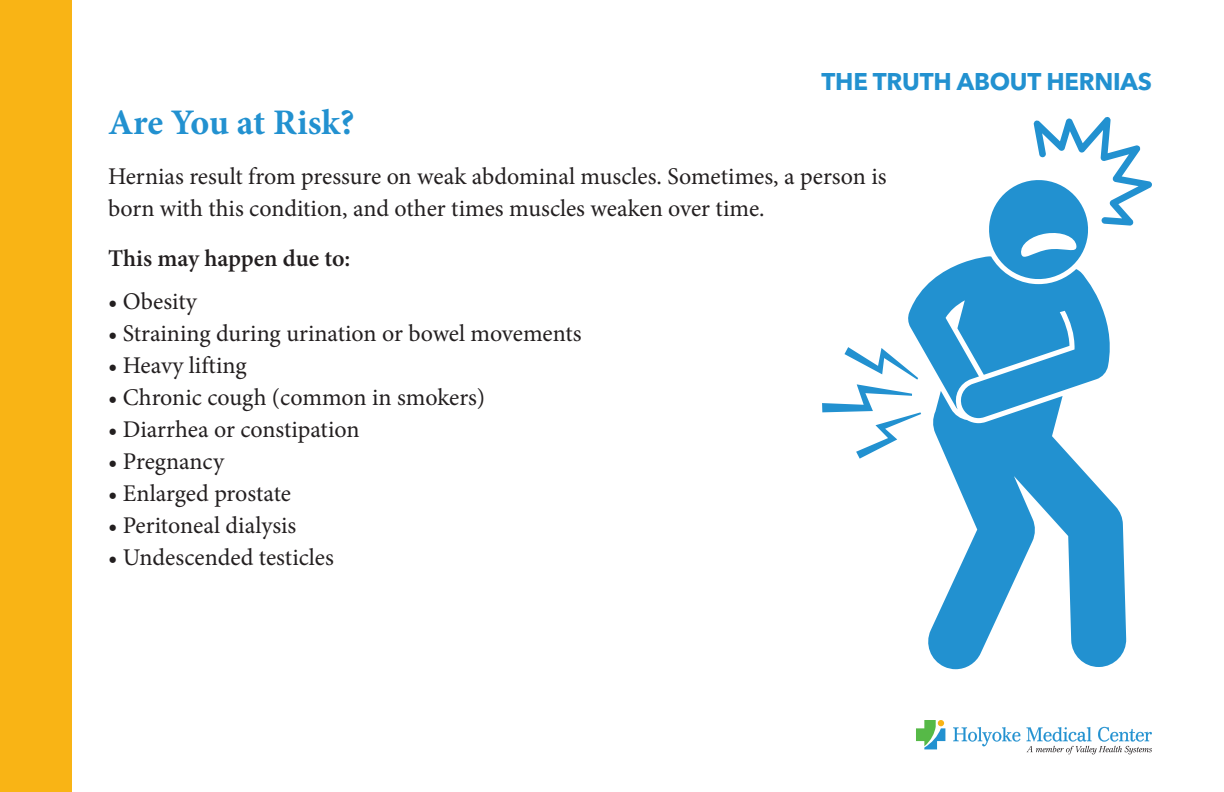
<style>
.page{position:relative;width:1224px;height:792px;background:#fff}
.page>*{position:absolute;margin:0;border:0;box-sizing:border-box;transform-origin:0 0}
.Reason{font:700 36px "Minion Pro";letter-spacing:-.005em;color:#2291d0}
.body{font:24px/32px "Minion Pro";color:#231f20}
.Subheads{font:700 24px "Avenir Next LT Pro";letter-spacing:-.01em;color:#2291d0}
.body-2{font:600 24px "Minion Pro";color:#231f20}
</style>
<div class="page">
<div style="left:0;top:0;width:72px;height:792px;background:#f9b415"></div>
<svg style="left:916px;top:720px;width:29px;height:29px"></svg>
<svg style="left:953px;top:727px;width:67px;height:19px"></svg>
<svg style="left:1027px;top:727px;width:125px;height:27px"></svg>
<svg style="left:928px;top:459px;width:199px;height:210px;fill:#2291d0"></svg>
<svg style="left:822px;top:117px;width:330px;height:342px"></svg>
<p class="Subheads" style="left:822px;top:67px;width:332px">THE TRUTH ABOUT HERNIAS</p>
<p class="Reason" style="left:108px;top:97px;width:248px">Are You at Risk?</p>
<p class="body" style="left:108px;top:161px;width:780px">Hernias result from pressure on weak abdominal muscles. Sometimes, a person is born with this condition, and other times muscles weaken over time.</p>
<p class="body-2" style="left:108px;top:242px;width:244px">This may happen due to:</p>
<p class="body" style="left:108px;top:285px;width:90px">• Obesity</p>
<p class="body" style="left:108px;top:317px;width:475px">• Straining during urination or bowel movements</p>
<p class="body" style="left:108px;top:349px;width:140px">• Heavy lifting</p>
<p class="body" style="left:108px;top:381px;width:379px">• Chronic cough (common in smokers)</p>
<p class="body" style="left:108px;top:413px;width:253px">• Diarrhea or constipation</p>
<p class="body" style="left:108px;top:445px;width:118px">• Pregnancy</p>
<p class="body" style="left:108px;top:477px;width:185px">• Enlarged prostate</p>
<p class="body" style="left:108px;top:509px;width:190px">• Peritoneal dialysis</p>
<p class="body" style="left:108px;top:541px;width:227px">• Undescended testicles</p>
</div>
